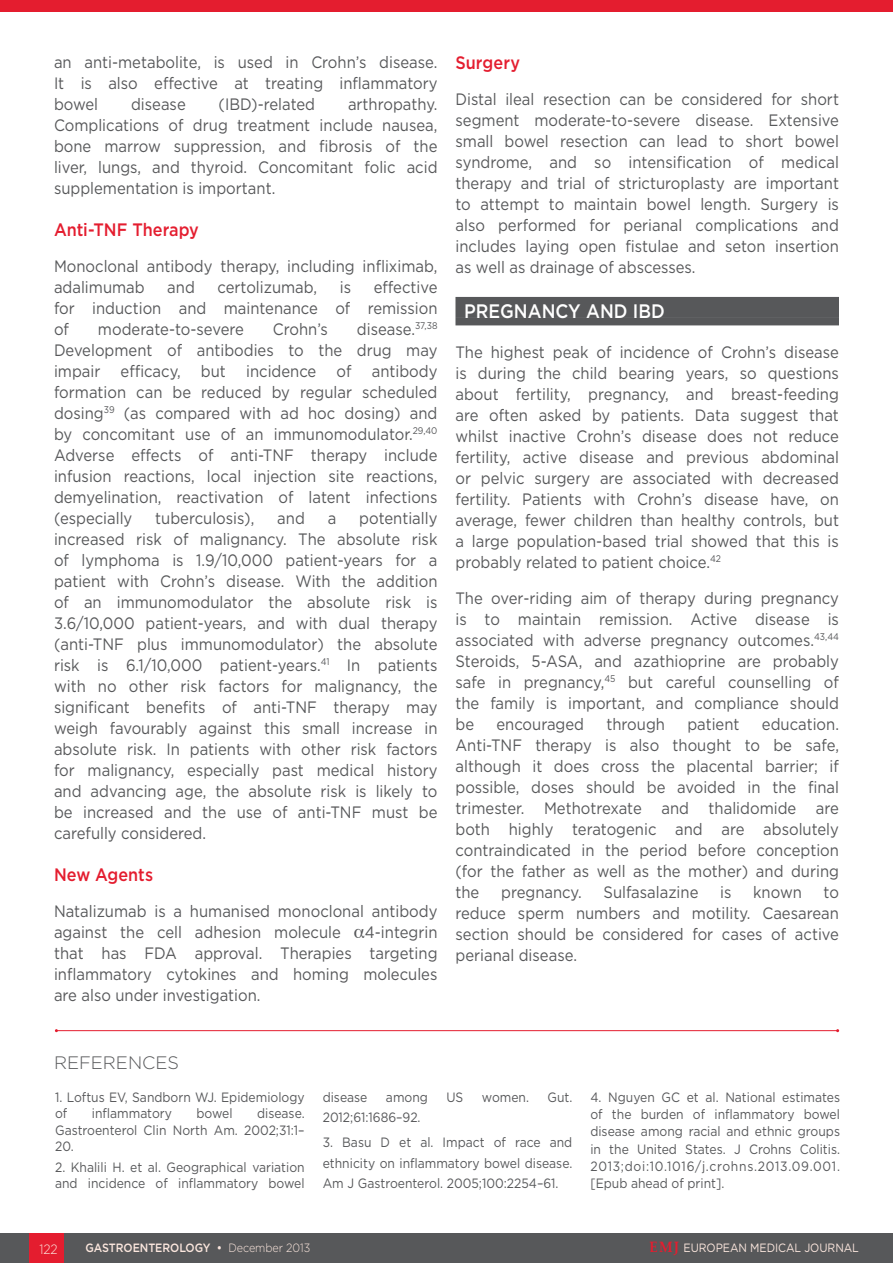
<style>
.page{position:relative;width:893px;height:1263px;background:#fff}
.page>*{position:absolute;margin:0;border:0;box-sizing:border-box;transform-origin:0 0}
.HEADING_1{font:500 19.5px "Gotham";color:#fff;scale:.9 1}
.TEXT_BODY{font:500 18px "Gotham";color:#e41d2f;scale:.9 1}
.REFERENCES_TITLE{font:300 18px "Gotham";color:#57585a}
.TEXT_BODY-2{font:16.5px/21px "Gotham";color:#57585a;text-align:justify;scale:.9 1}
.REFERECES_BODY{font:13.5px/17.2px "Gotham";color:#57585a;text-align:justify;scale:.9 1}
.t1{font:300 13.5px "Gotham";color:#fce7de;scale:.9 1}
.t2{font:500 12px "Gotham";letter-spacing:-.005em;color:#fce7de;scale:.9 1}
.t3{font:12px "Gotham";letter-spacing:-.005em;color:#fce7de;scale:.9 1}
.s1{font-weight:300}
.s2{font-family:"Palatino Linotype";font-weight:700;font-size:15px;color:#e41d2f}
</style>
<div class="page">
<div style="left:0;top:1233px;width:893px;height:30px;background:#57585a"></div>
<div style="left:30px;top:1233px;width:34px;height:30px;background:#e41d2f"></div>
<div style="left:0;top:0;width:893px;height:12px;background:#e41d2f"></div>
<div style="left:455px;top:297px;width:384px;height:21px;background:#57585a"></div>
<div style="left:455px;top:318px;width:384px;height:7px;background:#57585a"></div>
<hr style="left:56px;top:1030px;width:782px;height:1px;background:#e41d2f">
<p class="TEXT_BODY-2" style="left:54px;top:51px;width:428px">an anti-metabolite, is used in Crohn’s disease.<br>It is also effective at treating inflammatory bowel</p>
<p class="TEXT_BODY-2" style="left:54px;top:93px;width:428px;text-indent:294px">arthropathy.<br>Complications of drug treatment include nausea, bone marrow suppression, and fibrosis of the liver, lungs, and thyroid. Concomitant folic acid supplementation is important.</p>
<p class="TEXT_BODY" style="left:54px;top:218px;width:162px">Anti-TNF Therapy</p>
<p class="TEXT_BODY-2" style="left:54px;top:255px;width:428px">Monoclonal antibody therapy, including infliximab, adalimumab</p>
<p class="TEXT_BODY-2" style="left:131px;top:93px;width:62px">disease</p>
<p class="TEXT_BODY-2" style="left:219px;top:93px;width:109px">(IBD)-related</p>
<p class="TEXT_BODY-2" style="left:54px;top:276px;width:428px;text-indent:320px">effective for induction and maintenance of remission of</p>
<p class="TEXT_BODY-2" style="left:167px;top:276px;width:32px">and</p>
<p class="TEXT_BODY-2" style="left:217px;top:276px;width:112px">certolizumab,</p>
<p class="TEXT_BODY-2" style="left:340px;top:276px;width:14px">is</p>
<p class="TEXT_BODY-2" style="left:54px;top:318px;width:428px;text-indent:303px">disease.<sup>37,38<br></sup>Development of antibodies to the drug may impair efficacy, but incidence of antibody formation can be reduced by regular scheduled dosing<sup>39</sup> (as compared with ad hoc dosing) and by concomitant use of an immunomodulator.<sup>29,40<br></sup>Adverse effects of anti-TNF therapy include infusion reactions, local injection site reactions, demyelination, reactivation of latent infections (especially</p>
<p class="TEXT_BODY-2" style="left:98px;top:318px;width:164px">moderate-to-severe</p>
<p class="TEXT_BODY-2" style="left:273px;top:318px;width:63px">Crohn’s</p>
<p class="TEXT_BODY-2" style="left:54px;top:507px;width:428px;text-indent:305px">potentially increased risk of malignancy. The absolute risk of lymphoma is 1.9/10,000 patient-years for a patient with Crohn’s disease. With the addition of an immunomodulator the absolute risk is 3.6/10,000 patient-years, and with dual therapy (anti-TNF plus immunomodulator) the absolute risk is 6.1/10,000 patient-years.<sup>41</sup> In patients with no other risk factors for malignancy, the significant benefits of anti-TNF therapy may weigh favourably against this small increase in absolute risk. In patients with other risk factors for malignancy, especially past medical history and advancing age, the absolute risk is likely to be increased and the use of anti-TNF must be carefully considered.</p>
<p class="TEXT_BODY" style="left:54px;top:863px;width:112px">New Agents</p>
<p class="TEXT_BODY-2" style="left:54px;top:900px;width:428px">Natalizumab is a humanised monoclonal antibody against the cell adhesion molecule</p>
<p class="TEXT_BODY-2" style="left:155px;top:507px;width:112px">tuberculosis),</p>
<p class="TEXT_BODY-2" style="left:277px;top:507px;width:32px">and</p>
<p class="TEXT_BODY-2" style="left:328px;top:507px;width:11px">a</p>
<p class="TEXT_BODY-2" style="left:54px;top:921px;width:428px;text-indent:311px">4-integrin that has FDA approval. Therapies targeting inflammatory cytokines and homing molecules are also under investigation.</p>
<p class="TEXT_BODY" style="left:455px;top:51px;width:73px">Surgery</p>
<p class="TEXT_BODY-2" style="left:455px;top:88px;width:428px">Distal ileal resection can be considered for short segment moderate-to-severe disease. Extensive small bowel resection can lead to short bowel syndrome, and so intensification of medical therapy and trial of stricturoplasty are important to attempt to maintain bowel length. Surgery is also performed for perianal complications and includes laying open fistulae and seton insertion as well as drainage of abscesses.</p>
<p class="HEADING_1" style="left:464px;top:298px;width:225px">PREGNANCY AND IBD</p>
<p class="TEXT_BODY-2" style="left:455px;top:341px;width:428px">The highest peak of incidence of Crohn’s disease is during the child bearing years, so questions about fertility, pregnancy, and breast-feeding are often asked by patients. Data suggest that whilst inactive Crohn’s disease does not reduce fertility, active disease and previous abdominal or pelvic surgery are associated with decreased fertility. Patients with Crohn’s disease have, on average, fewer children than healthy controls, but a large population-based trial showed that this is probably related to patient choice.<sup>42</sup></p>
<p class="TEXT_BODY-2" style="left:455px;top:587px;width:428px">The over-riding aim of therapy during pregnancy is to maintain remission. Active disease is associated with adverse pregnancy outcomes.<sup>43,44<br></sup>Steroids, 5-ASA, and azathioprine are probably safe in pregnancy,<sup>45</sup> but careful counselling of the family is important, and compliance should be</p>
<p class="TEXT_BODY-2" style="left:455px;top:713px;width:428px;text-indent:306px">education.<br>Anti-TNF therapy is also thought to be safe, although it does cross the placental barrier; if possible, doses should be avoided in the final trimester. Methotrexate and thalidomide are both highly teratogenic and are absolutely contraindicated in the period before conception (for the father as well as the mother) and during the</p>
<p class="TEXT_BODY-2" style="left:496px;top:713px;width:99px">encouraged</p>
<p class="TEXT_BODY-2" style="left:606px;top:713px;width:67px">through</p>
<p class="TEXT_BODY-2" style="left:687px;top:713px;width:60px">patient</p>
<p class="TEXT_BODY-2" style="left:501px;top:881px;width:91px">pregnancy.</p>
<p class="TEXT_BODY-2" style="left:603px;top:881px;width:107px">Sulfasalazine</p>
<p class="TEXT_BODY-2" style="left:720px;top:881px;width:14px">is</p>
<p class="TEXT_BODY-2" style="left:753px;top:881px;width:56px">known</p>
<p class="TEXT_BODY-2" style="left:455px;top:881px;width:428px;text-indent:368px">to reduce sperm numbers and motility. Caesarean section should be considered for cases of active perianal disease.</p>
<p class="REFERENCES_TITLE" style="left:54px;top:1052px;width:127px">REFERENCES</p>
<p class="REFERECES_BODY" style="left:55px;top:1088px;width:279px;line-height:16.4px">1. Loftus EV, Sandborn WJ. Epidemiology of</p>
<p class="REFERECES_BODY" style="left:92px;top:1104px;width:91px">inflammatory</p>
<p class="REFERECES_BODY" style="left:196px;top:1104px;width:42px">bowel</p>
<p class="REFERECES_BODY" style="left:55px;top:1105px;width:279px;line-height:16.4px;text-indent:202px">disease.<br>Gastroenterol Clin North Am. 2002;31:1– 20.</p>
<p class="REFERECES_BODY" style="left:55px;top:1158px;width:279px;line-height:16.4px">2. Khalili H. et al. Geographical variation and incidence of inflammatory bowel</p>
<p class="REFERECES_BODY" style="left:323px;top:1088px;width:51px">disease</p>
<p class="REFERECES_BODY" style="left:386px;top:1088px;width:48px">among</p>
<p class="REFERECES_BODY" style="left:446px;top:1088px;width:20px">US</p>
<p class="REFERECES_BODY" style="left:482px;top:1088px;width:54px">women.</p>
<p class="REFERECES_BODY" style="left:547px;top:1088px;width:29px">Gut.</p>
<p class="REFERECES_BODY" style="left:323px;top:1109px;width:110px">2012;61:1686–92.</p>
<p class="REFERECES_BODY" style="left:323px;top:1132px;width:279px;line-height:20.5px">3. Basu D et al. Impact of race and ethnicity on inflammatory bowel disease.<br>Am J Gastroenterol. 2005;100:2254–61.</p>
<p class="REFERECES_BODY" style="left:590px;top:1088px;width:279px">4. Nguyen GC et al. National estimates of the burden of inflammatory bowel disease among racial and ethnic groups in the United States. J Crohns Colitis.<br>2013;doi:10.1016/j.crohns.2013.09.001. [Epub ahead of print].</p>
<p class="t1" style="left:39px;top:1240px;width:22px">122</p>
<p class="t2" style="left:85px;top:1240px;width:251px">GASTROENTEROLOGY • <span class="s1">December 2013</span></p>
<p class="t3" style="left:650px;top:1240px;width:234px"><span class="s2">EMJ</span> EUROPEAN MEDICAL JOURNAL</p>
</div>
